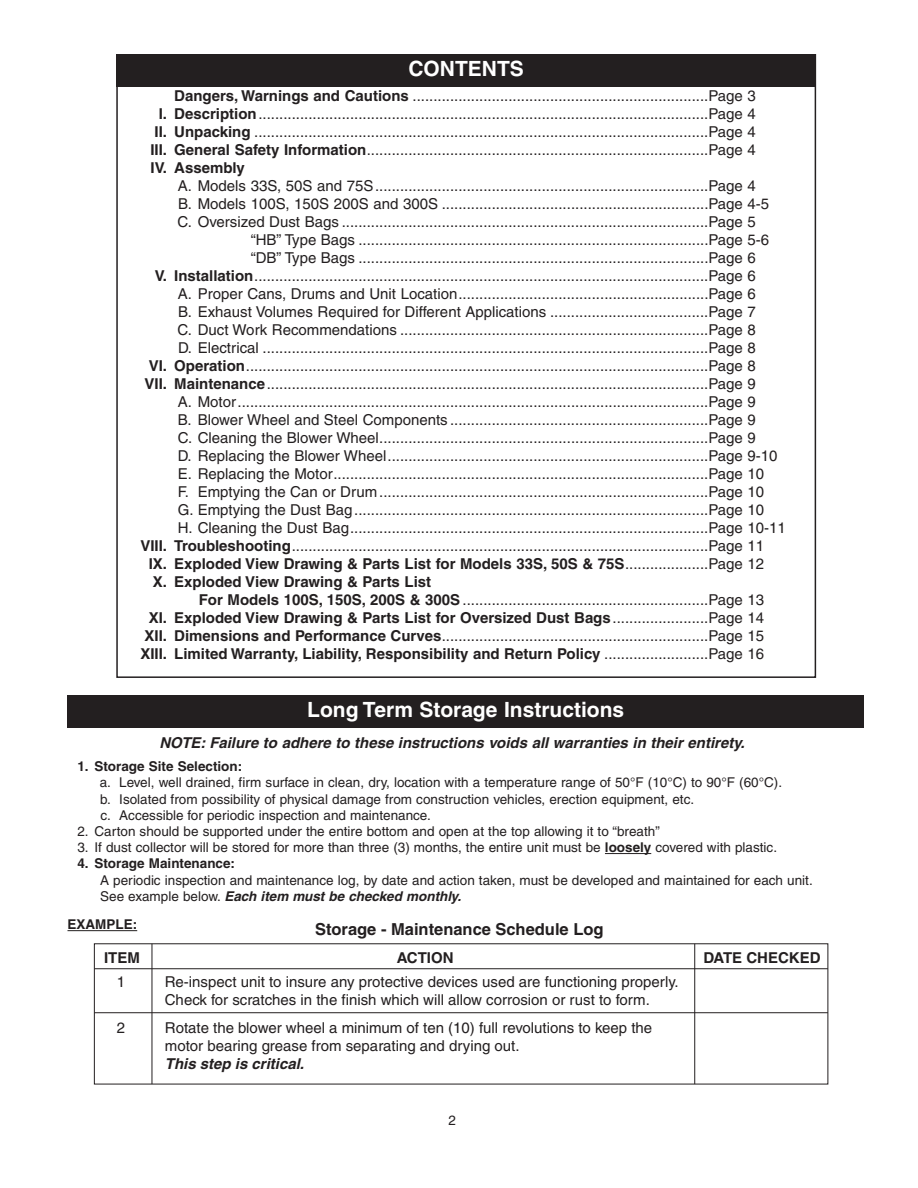
<style>
.page{position:relative;width:918px;height:1188px;background:#fff}
.page>*{position:absolute;margin:0;border:0;box-sizing:border-box;transform-origin:0 0}
.t1{font:700 21px "Helvetica";color:#fff}
.t2{font:700 16.5px "Helvetica";color:#231f20}
.t3{font:15px/18px "Helvetica";color:#231f20}
.t4{font:700 15px "Helvetica";color:#231f20}
.t5{font:italic 700 15px "Helvetica";color:#231f20}
.t6{font:13.5px/16.2px "Helvetica";color:#231f20}
.t7{font:700 13.5px "Helvetica";color:#231f20}
.s1{font-weight:700}
.s2{font-weight:400}
.s3{font-weight:700;font-style:italic}
</style>
<div class="page">
<div style="left:116px;top:54px;width:700px;height:32px;background:#231f20"></div>
<hr style="left:94px;top:968px;width:734px;height:1px;background:#231f20">
<hr style="left:94px;top:1012px;width:734px;height:1px;background:#231f20">
<hr style="left:694px;top:944px;width:1px;height:140px;background:#231f20">
<hr style="left:152px;top:944px;width:1px;height:140px;background:#231f20">
<hr style="left:605px;top:853px;width:46px;height:1px;background:#231f20">
<hr style="left:68px;top:930px;width:69px;height:1px;background:#231f20">
<div style="left:68px;top:696px;width:796px;height:32px;background:#231f20"></div>
<h1 class="t1" style="left:408px;top:60px;width:117px">CONTENTS</h1>
<p class="t3" style="left:174px;top:88px;width:583px"><span class="s1">Dangers, Warnings and Cautions</span> .......................................................................Page 3</p>
<p class="t3" style="left:159px;top:106px;width:599px"><span class="s1">I. Description</span>............................................................................................................Page 4</p>
<p class="t3" style="left:155px;top:124px;width:603px"><span class="s1">II. Unpacking</span> .............................................................................................................Page 4</p>
<p class="t3" style="left:150px;top:142px;width:607px"><span class="s1">III. General Safety Information</span>..................................................................................Page 4</p>
<p class="t4" style="left:151px;top:162px;width:96px">IV. Assembly</p>
<p class="t3" style="left:178px;top:178px;width:579px">A. Models 33S, 50S and 75S................................................................................Page 4</p>
<p class="t3" style="left:178px;top:196px;width:592px">B. Models 100S, 150S 200S and 300S ................................................................Page 4-5</p>
<p class="t3" style="left:177px;top:214px;width:580px">C. Oversized Dust Bags ........................................................................................Page 5</p>
<p class="t3" style="left:251px;top:232px;width:520px">“HB” Type Bags ....................................................................................Page 5-6</p>
<p class="t3" style="left:251px;top:250px;width:507px">“DB” Type Bags ....................................................................................Page 6</p>
<p class="t3" style="left:155px;top:268px;width:603px"><span class="s1">V. Installation</span>.............................................................................................................Page 6</p>
<p class="t3" style="left:178px;top:286px;width:579px">A. Proper Cans, Drums and Unit Location............................................................Page 6</p>
<p class="t3" style="left:178px;top:304px;width:579px">B. Exhaust Volumes Required for Different Applications ......................................Page 7</p>
<p class="t3" style="left:177px;top:322px;width:580px">C. Duct Work Recommendations ..........................................................................Page 8</p>
<p class="t3" style="left:178px;top:340px;width:579px">D. Electrical ...........................................................................................................Page 8</p>
<p class="t3" style="left:149px;top:358px;width:609px"><span class="s1">VI. Operation</span>...............................................................................................................Page 8</p>
<p class="t3" style="left:145px;top:376px;width:613px"><span class="s1">VII. Maintenance</span>..........................................................................................................Page 9</p>
<p class="t3" style="left:178px;top:394px;width:580px">A. Motor.................................................................................................................Page 9</p>
<p class="t3" style="left:178px;top:412px;width:580px">B. Blower Wheel and Steel Components ..............................................................Page 9</p>
<p class="t3" style="left:178px;top:430px;width:580px">C. Cleaning the Blower Wheel...............................................................................Page 9</p>
<p class="t3" style="left:178px;top:448px;width:601px">D. Replacing the Blower Wheel.............................................................................Page 9-10</p>
<p class="t3" style="left:178px;top:466px;width:588px">E. Replacing the Motor..........................................................................................Page 10</p>
<p class="t3" style="left:178px;top:484px;width:588px">F. Emptying the Can or Drum...............................................................................Page 10</p>
<p class="t3" style="left:178px;top:502px;width:588px">G. Emptying the Dust Bag.....................................................................................Page 10</p>
<p class="t3" style="left:178px;top:520px;width:610px">H. Cleaning the Dust Bag......................................................................................Page 10-11</p>
<p class="t3" style="left:140px;top:538px;width:625px"><span class="s1">VIII. Troubleshooting</span>....................................................................................................Page 11</p>
<p class="t4" style="left:149px;top:558px;width:617px">IX. Exploded View Drawing &amp; Parts List for Models 33S, 50S &amp; 75S<span class="s2">....................Page 12</span></p>
<p class="t4" style="left:153px;top:576px;width:280px">X. Exploded View Drawing &amp; Parts List</p>
<p class="t3" style="left:199px;top:592px;width:567px"><span class="s1">For Models 100S, 150S, 200S &amp; 300S</span> ...........................................................Page 13</p>
<p class="t4" style="left:149px;top:612px;width:617px">XI. Exploded View Drawing &amp; Parts List for Oversized Dust Bags<span class="s2">.......................Page 14</span></p>
<p class="t3" style="left:145px;top:628px;width:621px"><span class="s1">XII. Dimensions and Performance Curves</span>................................................................Page 15</p>
<p class="t4" style="left:140px;top:648px;width:625px">XIII. Limited Warranty, Liability, Responsibility and Return Policy <span class="s2">.........................Page 16</span></p>
<h1 class="t1" style="left:307px;top:702px;width:318px">Long Term Storage Instructions</h1>
<p class="t5" style="left:159px;top:737px;width:587px">NOTE: Failure to adhere to these instructions voids all warranties in their entirety.</p>
<p class="t7" style="left:77px;top:762px;width:166px">1. Storage Site Selection:</p>
<p class="t6" style="left:100px;top:776px;width:684px">a. Level, well drained, firm surface in clean, dry, location with a temperature range of 50°F (10°C) to 90°F (60°C). b. Isolated from possibility of physical damage from construction vehicles, erection equipment, etc.<br>c. Accessible for periodic inspection and maintenance.</p>
<p class="t6" style="left:77px;top:824px;width:584px">2. Carton should be supported under the entire bottom and open at the top allowing it to “breath”</p>
<p class="t6" style="left:77px;top:841px;width:701px">3. If dust collector will be stored for more than three (3) months, the entire unit must be <span class="s1">loosely</span> covered with plastic.</p>
<p class="t7" style="left:77px;top:859px;width:159px">4. Storage Maintenance:</p>
<p class="t6" style="left:100px;top:873px;width:714px">A periodic inspection and maintenance log, by date and action taken, must be developed and maintained for each unit.<br>See example below. <span class="s3">Each item must be checked monthly.</span></p>
<p class="t7" style="left:67px;top:920px;width:71px">EXAMPLE:</p>
<p class="t2" style="left:315px;top:924px;width:290px">Storage - Maintenance Schedule Log</p>
<p class="t4" style="left:104px;top:952px;width:37px">ITEM</p>
<p class="t4" style="left:397px;top:952px;width:58px">ACTION</p>
<p class="t4" style="left:703px;top:952px;width:119px">DATE CHECKED</p>
<p class="t3" style="left:117px;top:974px;width:10px">1</p>
<p class="t3" style="left:165px;top:974px;width:515px">Re-inspect unit to insure any protective devices used are functioning properly.<br>Check for scratches in the finish which will allow corrosion or rust to form.</p>
<p class="t3" style="left:117px;top:1021px;width:10px">2</p>
<p class="t3" style="left:165px;top:1021px;width:489px">Rotate the blower wheel a minimum of ten (10) full revolutions to keep the motor bearing grease from separating and drying out.</p>
<p class="t5" style="left:165px;top:1059px;width:141px">This step is critical.</p>
<p class="t6" style="left:448px;top:1114px;width:9px">2</p>
</div>
